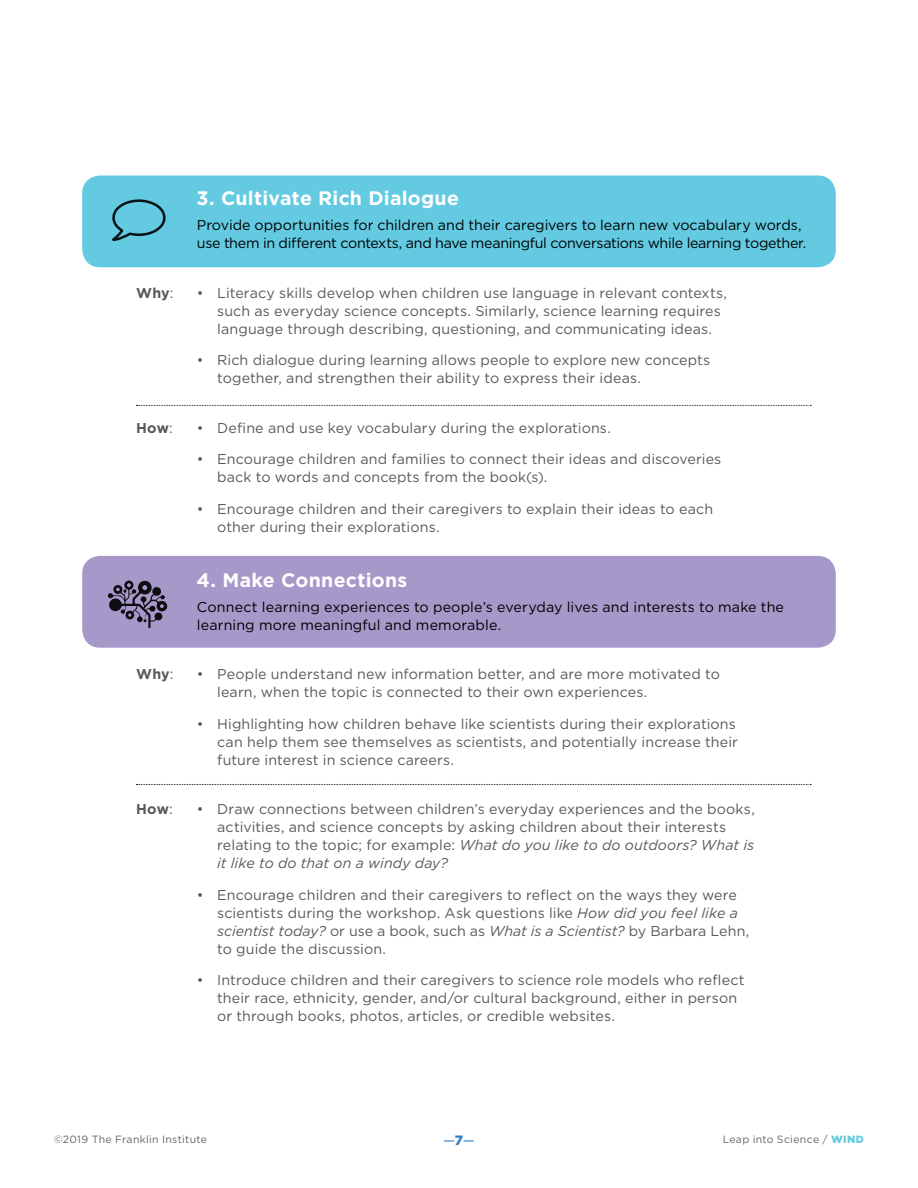
<style>
.page{position:relative;width:918px;height:1188px;background:#fff}
.page>*{position:absolute;margin:0;border:0;box-sizing:border-box;transform-origin:0 0}
.t1{font:700 19.5px "Gotham";letter-spacing:.015em;color:#fff}
.t2{font:14.25px/18px "Gotham";letter-spacing:.01em;color:#58595b}
.t3{font:14.25px/18px "Gotham";color:#000}
.t4{font:700 14.25px "Gotham";letter-spacing:.005em;color:#58595b}
.t5{font:13.5px "Gotham";color:#2f7dc1}
.t6{font:10.5px "Gotham";letter-spacing:.03em;color:#636466}
.s1{font-weight:400}
.s2{font-style:italic}
.s3{font-weight:900}
.s4{font-weight:900;color:#63cae1}
</style>
<div class="page">
<div style="left:82px;top:176px;width:754px;height:91px;background:#63cae1;border-radius:18px"></div>
<div style="left:82px;top:556px;width:754px;height:92px;background:#a698c9;border-radius:18px"></div>
<svg style="left:136px;top:405px;width:675px;height:1px"></svg>
<svg style="left:136px;top:784px;width:675px;height:1px"></svg>
<svg style="left:107px;top:580px;width:61px;height:49px"></svg>
<svg style="left:112px;top:199px;width:54px;height:43px"></svg>
<h1 class="t1" style="left:197px;top:187px;width:264px">3. Cultivate Rich Dialogue</h1>
<p class="t3" style="left:197px;top:216px;width:611px">Provide opportunities for children and their caregivers to learn new vocabulary words, use them in different contexts, and have meaningful conversations while learning together.</p>
<p class="t4" style="left:136px;top:284px;width:39px">Why<span class="s1">:</span></p>
<p class="t2" style="left:217px;top:283px;width:511px;text-indent:-20px">• Literacy skills develop when children use language in relevant contexts, such as everyday science concepts. Similarly, science learning requires language through describing, questioning, and communicating ideas.</p>
<p class="t2" style="left:217px;top:351px;width:495px;text-indent:-20px">• Rich dialogue during learning allows people to explore new concepts together, and strengthen their ability to express their ideas.</p>
<p class="t4" style="left:136px;top:419px;width:38px">How<span class="s1">:</span></p>
<p class="t2" style="left:197px;top:418px;width:415px">• Define and use key vocabulary during the explorations.</p>
<p class="t2" style="left:217px;top:450px;width:506px;text-indent:-20px">• Encourage children and families to connect their ideas and discoveries back to words and concepts from the book(s).</p>
<p class="t2" style="left:217px;top:499px;width:497px;text-indent:-20px">• Encourage children and their caregivers to explain their ideas to each other during their explorations.</p>
<h1 class="t1" style="left:197px;top:569px;width:212px">4. Make Connections</h1>
<p class="t3" style="left:197px;top:597px;width:589px">Connect learning experiences to people’s everyday lives and interests to make the learning more meaningful and memorable.</p>
<p class="t4" style="left:136px;top:666px;width:39px">Why<span class="s1">:</span></p>
<p class="t2" style="left:217px;top:665px;width:504px;text-indent:-20px">• People understand new information better, and are more motivated to learn, when the topic is connected to their own experiences.</p>
<p class="t2" style="left:217px;top:714px;width:522px;text-indent:-20px">• Highlighting how children behave like scientists during their explorations can help them see themselves as scientists, and potentially increase their future interest in science careers.</p>
<p class="t4" style="left:136px;top:801px;width:38px">How<span class="s1">:</span></p>
<p class="t2" style="left:217px;top:800px;width:539px;text-indent:-20px">• Draw connections between children’s everyday experiences and the books, activities, and science concepts by asking children about their interests relating to the topic; for example: <span class="s2">What do you like to do outdoors? What is it like to do that on a windy day?</span></p>
<p class="t2" style="left:217px;top:885px;width:534px;text-indent:-20px">• Encourage children and their caregivers to reflect on the ways they were scientists during the workshop. Ask questions like <span class="s2">How did you feel like a scientist today?</span> or use a book, such as <span class="s2">What is a Scientist?</span> by Barbara Lehn, to guide the discussion.</p>
<p class="t2" style="left:217px;top:971px;width:529px;text-indent:-20px">• Introduce children and their caregivers to science role models who reflect their race, ethnicity, gender, and/or cultural background, either in person or through books, photos, articles, or credible websites.</p>
<p class="t6" style="left:54px;top:1133px;width:155px">©2019 The Franklin Institute</p>
<p class="t5" style="left:443px;top:1133px;width:33px">—<span class="s3">7</span>—</p>
<p class="t6" style="left:723px;top:1133px;width:143px">Leap into Science / <span class="s4">WIND</span></p>
</div>
